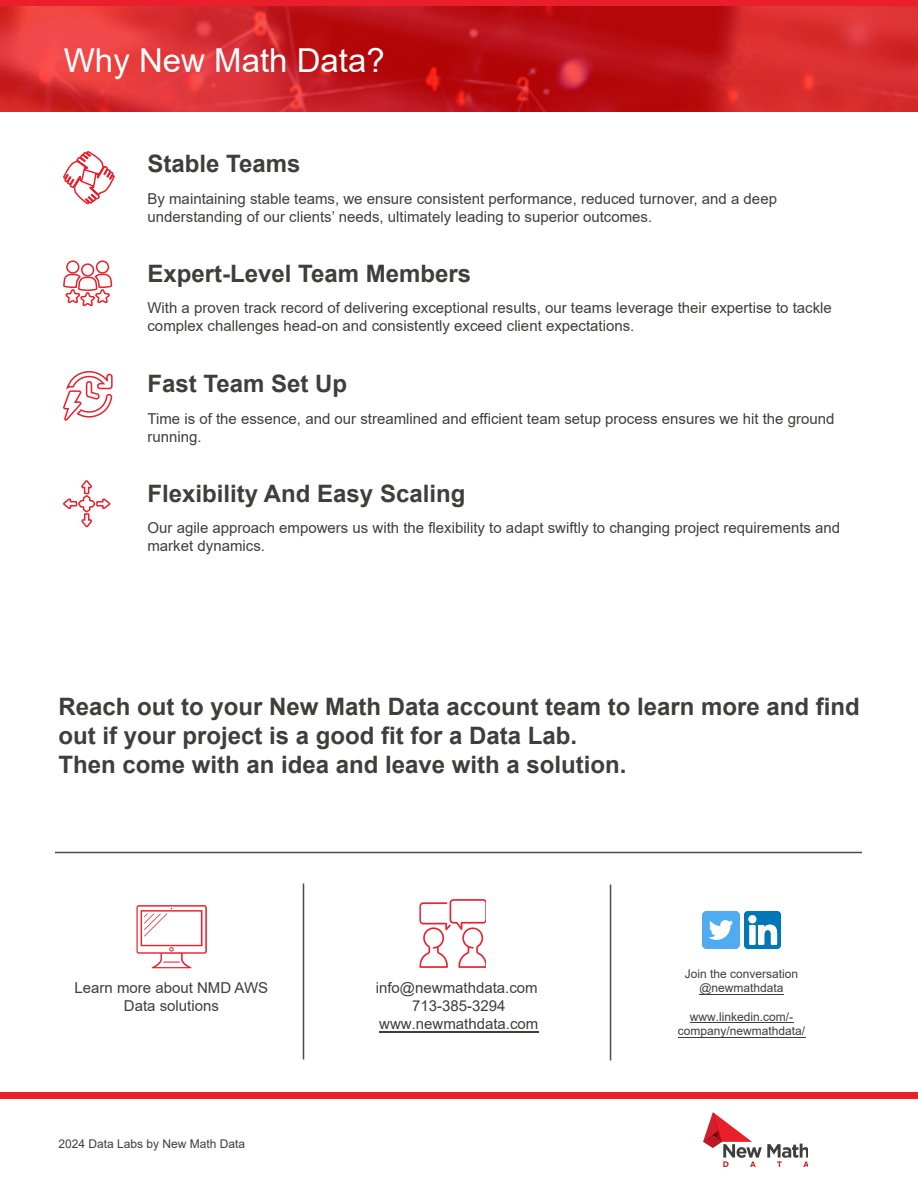
<style>
.page{position:relative;width:918px;height:1188px;background:#fff}
.page>*{position:absolute;margin:0;border:0;box-sizing:border-box;transform-origin:0 0}
.t1{font:33px "Arial";color:#fff}
.t2{font:700 24px/28.8px "Arial";color:#3e3e3d}
.t3{font:15px/18px "Arial";color:#3e3e3d}
.t4{font:12px/14.4px "Arial";color:#3e3e3d;text-align:center}
</style>
<div class="page">
<div style="left:0;top:1092px;width:918px;height:6px;background:#eb1f2c"></div>
<img style="left:703px;top:1113px;width:105px;height:54px">
<img style="left:744px;top:912px;width:36px;height:36px">
<div style="left:0;top:0;width:918px;height:7px;background:#eb1f2c"></div>
<img style="left:0;top:6px;width:918px;height:106px">
<svg style="left:63px;top:151px;width:52px;height:54px"></svg>
<svg style="left:63px;top:371px;width:50px;height:49px"></svg>
<div style="left:66px;top:260px;width:13px;height:14px;border:2px solid #eb1f2c;border-radius:50%"></div>
<div style="left:96px;top:260px;width:13px;height:14px;border:2px solid #eb1f2c;border-radius:50%"></div>
<div style="left:81px;top:263px;width:13px;height:14px;border:2px solid #eb1f2c;border-radius:50%"></div>
<svg style="left:64px;top:273px;width:49px;height:34px"></svg>
<svg style="left:63px;top:480px;width:48px;height:48px"></svg>
<hr style="left:55px;top:852px;width:807px;height:1px;background:#4c4c4c">
<hr style="left:303px;top:884px;width:1px;height:175px;background:#4c4c4c">
<hr style="left:610px;top:885px;width:1px;height:175px;background:#4c4c4c">
<img style="left:137px;top:906px;width:69px;height:62px">
<img style="left:419px;top:899px;width:67px;height:69px">
<img style="left:703px;top:912px;width:37px;height:37px">
<hr style="left:379px;top:1031px;width:159px;height:1px;background:#3e3e3d">
<hr style="left:699px;top:994px;width:85px;height:1px;background:#3e3e3d">
<hr style="left:690px;top:1022px;width:103px;height:1px;background:#3e3e3d">
<hr style="left:678px;top:1037px;width:127px;height:1px;background:#3e3e3d">
<h1 class="t1" style="left:64px;top:38px;width:322px">Why New Math Data?</h1>
<h2 class="t2" style="left:147px;top:150px;width:154px">Stable Teams</h2>
<p class="t3" style="left:147px;top:189px;width:631px">By maintaining stable teams, we ensure consistent performance, reduced turnover, and a deep understanding of our clients’ needs, ultimately leading to superior outcomes.</p>
<h2 class="t2" style="left:147px;top:259px;width:325px">Expert-Level Team Members</h2>
<p class="t3" style="left:147px;top:299px;width:686px">With a proven track record of delivering exceptional results, our teams leverage their expertise to tackle complex challenges head-on and consistently exceed client expectations.</p>
<h2 class="t2" style="left:147px;top:370px;width:201px">Fast Team Set Up</h2>
<p class="t3" style="left:147px;top:409px;width:689px">Time is of the essence, and our streamlined and efficient team setup process ensures we hit the ground running.</p>
<h2 class="t2" style="left:147px;top:479px;width:319px">Flexibility And Easy Scaling</h2>
<p class="t3" style="left:147px;top:519px;width:694px">Our agile approach empowers us with the flexibility to adapt swiftly to changing project requirements and market dynamics.</p>
<h2 class="t2" style="left:58px;top:693px;width:803px">Reach out to your New Math Data account team to learn more and find out if your project is a good fit for a Data Lab.<br>Then come with an idea and leave with a solution.</h2>
<p class="t3" style="left:75px;top:979px;width:195px;text-align:center">Learn more about NMD AWS<br>Data solutions</p>
<p class="t3" style="left:376px;top:979px;width:164px;text-align:center">info@newmathdata.com<br>713-385-3294 www.newmathdata.com</p>
<p class="t4" style="left:58px;top:1137px;width:188px">2024 Data Labs by New Math Data</p>
<p class="t4" style="left:685px;top:966px;width:115px">Join the conversation @newmathdata</p>
<p class="t4" style="left:678px;top:1009px;width:129px">www.linkedin.com/- company/newmathdata/</p>
</div>
